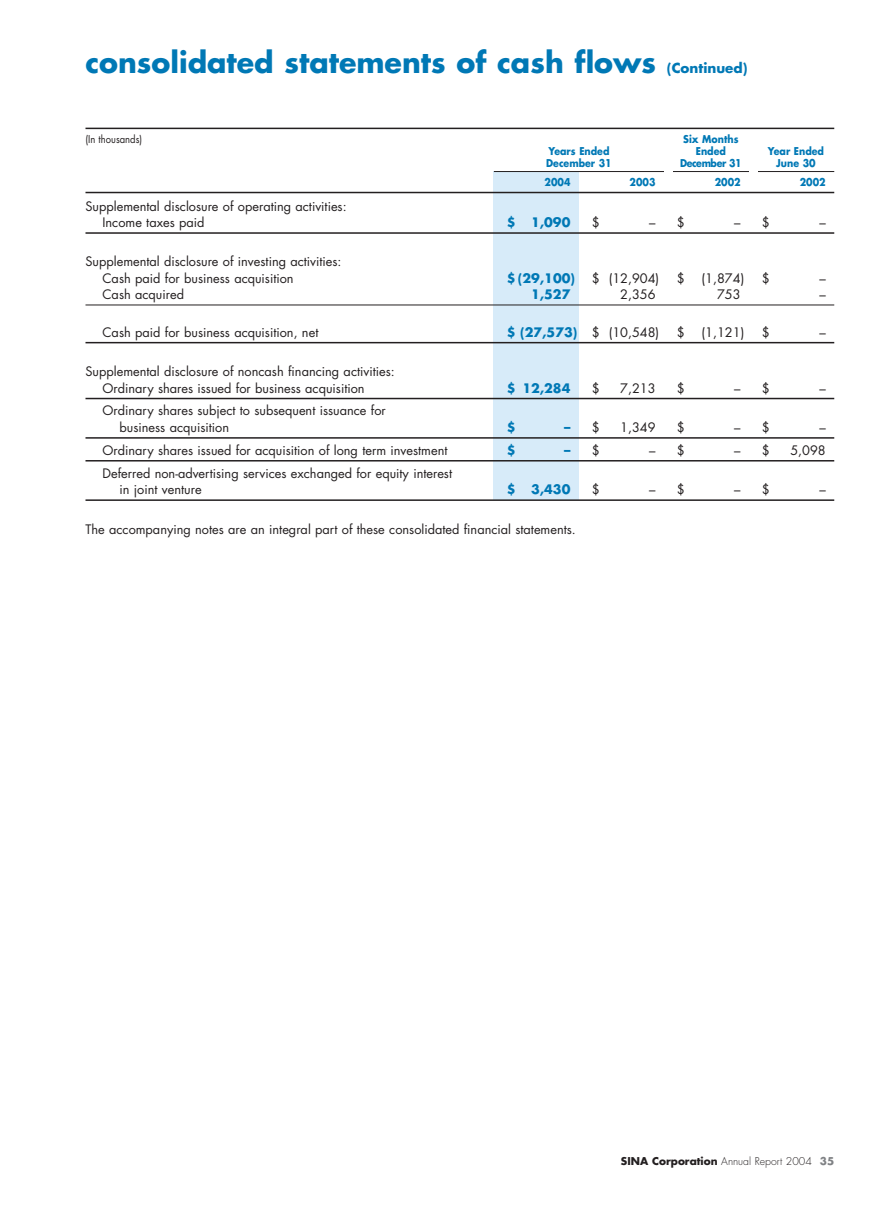
<style>
.page{position:relative;width:893px;height:1212px;background:#fff}
.page>*{position:absolute;margin:0;border:0;box-sizing:border-box;transform-origin:0 0}
.t1{font:700 28.5px "Futura";color:#0078b5}
.t2{font:12.75px/16.5px "Futura";color:#231f20}
.t3{font:700 12.75px "Futura";color:#0078b5}
.t4{font:700 10.5px "Futura";color:#0078b5;scale:.9 1}
.t5{font:300 10.5px "Futura";color:#231f20}
.t6{font:10.5px "Futura";color:#231f20;scale:.9 1}
.t7{font:700 10.5px "Futura";letter-spacing:-.04em;color:#0078b5;scale:.9 1}
.s1{font-size:13.5px}
.s2{font-weight:400;color:#231f20}
.s3{font-weight:700}
.s4{font-weight:700;color:#808285}
</style>
<div class="page">
<div style="left:494px;top:171px;width:85px;height:329px;background:#d7ebf9"></div>
<hr style="left:85px;top:128px;width:749px;height:1px;background:#231f20">
<hr style="left:494px;top:171px;width:340px;height:1px;background:#231f20">
<hr style="left:85px;top:192px;width:749px;height:1px;background:#231f20">
<hr style="left:85px;top:232px;width:749px;height:2px;background:#231f20">
<hr style="left:85px;top:305px;width:749px;height:1px;background:#231f20">
<hr style="left:85px;top:342px;width:749px;height:1px;background:#231f20">
<hr style="left:85px;top:398px;width:749px;height:1px;background:#231f20">
<hr style="left:85px;top:437px;width:749px;height:2px;background:#231f20">
<hr style="left:85px;top:460px;width:749px;height:2px;background:#231f20">
<hr style="left:85px;top:499px;width:749px;height:2px;background:#231f20">
<div style="left:749px;top:155px;width:8px;height:22px;background:#fff"></div>
<div style="left:664px;top:166px;width:8px;height:11px;background:#fff"></div>
<h1 class="t1" style="left:85px;top:49px;width:663px">consolidated statements of cash flows <span class="s1">(Continued)</span></h1>
<p class="t6" style="left:85px;top:134px;width:65px">(In thousands)</p>
<p class="t4" style="left:683px;top:134px;width:63px">Six Months</p>
<p class="t4" style="left:548px;top:146px;width:69px">Years Ended</p>
<p class="t4" style="left:695px;top:146px;width:35px">Ended</p>
<p class="t4" style="left:768px;top:146px;width:64px">Year Ended</p>
<p class="t4" style="left:546px;top:158px;width:74px">December 31</p>
<p class="t7" style="left:680px;top:158px;width:70px">December 31</p>
<p class="t4" style="left:776px;top:158px;width:45px">June 30</p>
<p class="t4" style="left:544px;top:177px;width:30px">2004</p>
<p class="t4" style="left:629px;top:177px;width:30px">2003</p>
<p class="t4" style="left:714px;top:177px;width:30px">2002</p>
<p class="t4" style="left:799px;top:177px;width:30px">2002</p>
<p class="t2" style="left:102px;top:199px;width:246px;text-indent:-17px">Supplemental disclosure of operating activities:<br>Income taxes paid</p>
<p class="t3" style="left:506px;top:216px;width:65px">$ 1,090</p>
<p class="t2" style="left:591px;top:215px;width:9px">$</p>
<p class="t2" style="left:649px;top:215px;width:37px">– $</p>
<p class="t2" style="left:734px;top:215px;width:37px">– $</p>
<p class="t2" style="left:819px;top:215px;width:8px">–</p>
<p class="t2" style="left:102px;top:255px;width:240px;text-indent:-17px">Supplemental disclosure of investing activities:<br>Cash paid for business acquisition</p>
<p class="t3" style="left:506px;top:272px;width:70px">$ (29,100)</p>
<p class="t2" style="left:591px;top:271px;width:69px">$ (12,904)</p>
<p class="t2" style="left:676px;top:271px;width:9px">$</p>
<p class="t2" style="left:701px;top:271px;width:44px">(1,874)</p>
<p class="t2" style="left:762px;top:271px;width:9px">$</p>
<p class="t2" style="left:819px;top:271px;width:8px">–</p>
<p class="t2" style="left:102px;top:288px;width:83px">Cash acquired</p>
<p class="t3" style="left:531px;top:289px;width:41px">1,527</p>
<p class="t2" style="left:620px;top:288px;width:37px">2,356</p>
<p class="t2" style="left:717px;top:288px;width:25px">753</p>
<p class="t2" style="left:819px;top:288px;width:8px">–</p>
<p class="t2" style="left:102px;top:325px;width:217px">Cash paid for business acquisition, net</p>
<p class="t3" style="left:506px;top:326px;width:154px">$ (27,573) <span class="s2">$ (10,548)</span></p>
<p class="t2" style="left:676px;top:325px;width:9px">$</p>
<p class="t2" style="left:701px;top:325px;width:44px">(1,121)</p>
<p class="t2" style="left:762px;top:325px;width:9px">$</p>
<p class="t2" style="left:819px;top:325px;width:8px">–</p>
<p class="t2" style="left:102px;top:364px;width:294px;text-indent:-17px">Supplemental disclosure of noncash financing activities:<br>Ordinary shares issued for business acquisition</p>
<p class="t3" style="left:506px;top:382px;width:65px">$ 12,284</p>
<p class="t2" style="left:591px;top:381px;width:9px">$</p>
<p class="t2" style="left:620px;top:381px;width:37px">7,213</p>
<p class="t2" style="left:676px;top:381px;width:9px">$</p>
<p class="t2" style="left:734px;top:381px;width:37px">– $</p>
<p class="t2" style="left:819px;top:381px;width:8px">–</p>
<p class="t2" style="left:119px;top:404px;width:268px;text-indent:-17px">Ordinary shares subject to subsequent issuance for business acquisition</p>
<p class="t3" style="left:506px;top:421px;width:10px">$</p>
<p class="t3" style="left:564px;top:421px;width:37px">– <span class="s2">$</span></p>
<p class="t2" style="left:620px;top:420px;width:37px">1,349</p>
<p class="t2" style="left:676px;top:420px;width:9px">$</p>
<p class="t2" style="left:734px;top:420px;width:37px">– $</p>
<p class="t2" style="left:819px;top:420px;width:8px">–</p>
<p class="t2" style="left:102px;top:443px;width:346px">Ordinary shares issued for acquisition of long term investment</p>
<p class="t3" style="left:506px;top:444px;width:10px">$</p>
<p class="t3" style="left:564px;top:444px;width:37px">– <span class="s2">$</span></p>
<p class="t2" style="left:649px;top:443px;width:37px">– $</p>
<p class="t2" style="left:734px;top:443px;width:37px">– $</p>
<p class="t2" style="left:790px;top:443px;width:37px">5,098</p>
<p class="t2" style="left:119px;top:466px;width:334px;text-indent:-17px">Deferred non-advertising services exchanged for equity interest in joint venture</p>
<p class="t3" style="left:506px;top:484px;width:65px">$ 3,430</p>
<p class="t2" style="left:591px;top:482px;width:9px">$</p>
<p class="t2" style="left:649px;top:482px;width:37px">– $</p>
<p class="t2" style="left:734px;top:482px;width:37px">– $</p>
<p class="t2" style="left:819px;top:482px;width:8px">–</p>
<p class="t2" style="left:85px;top:522px;width:492px">The accompanying notes are an integral part of these consolidated financial statements.</p>
<p class="t5" style="left:621px;top:1157px;width:215px"><span class="s3">SINA Corporation</span> Annual Report 2004 <span class="s4">35</span></p>
</div>
